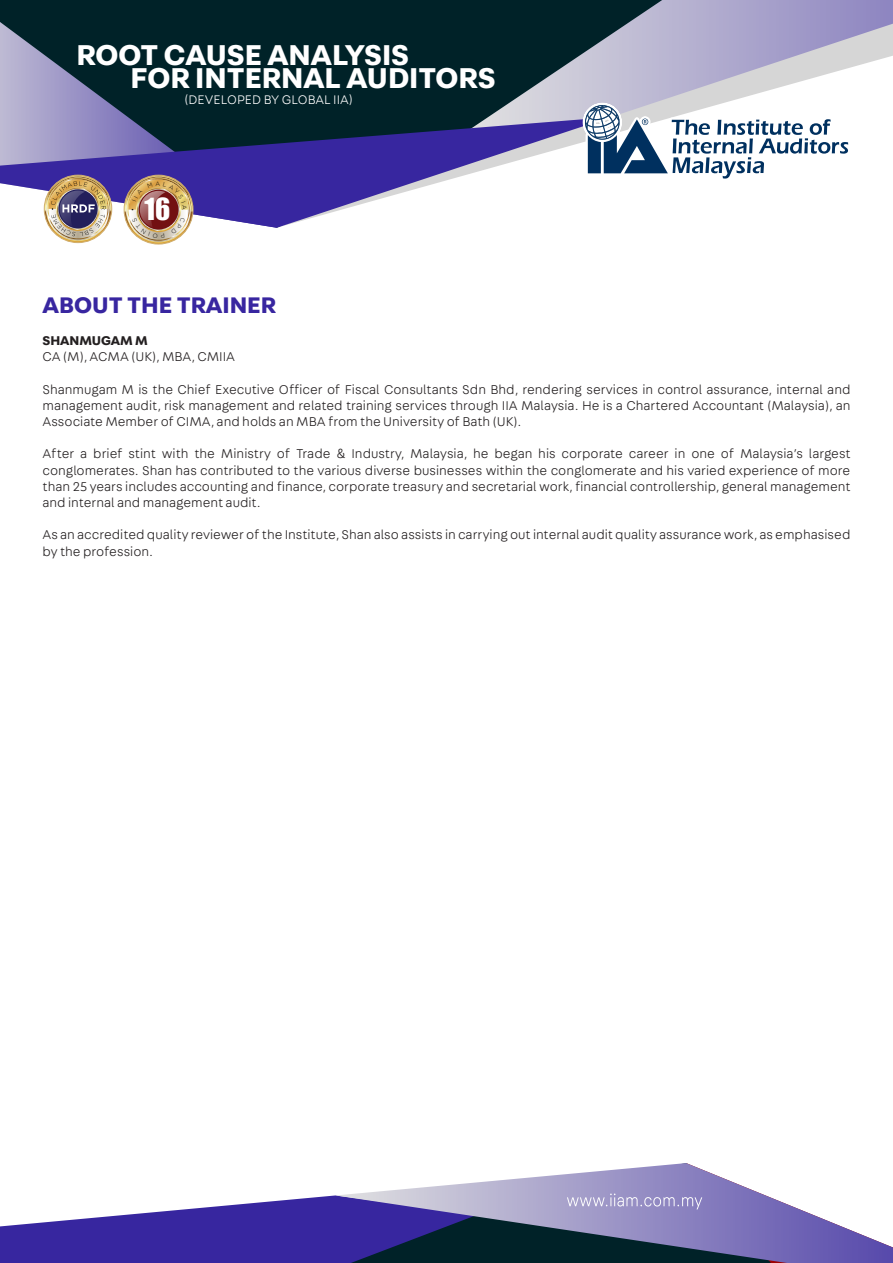
<style>
.page{position:relative;width:893px;height:1263px;background:#fff}
.page>*{position:absolute;margin:0;border:0;box-sizing:border-box;transform-origin:0 0}
.t1{font:700 30.45px "Fabriga";color:#fff}
.t2{font:28.05px "Impact";color:#fff}
.t3{font:700 24px "Fabriga";color:#3826a0}
.t4{font:300 13.5px/16.2px "Fabriga";color:#231f20;text-align:justify}
.t5{font:700 13.5px "Fabriga";color:#231f20}
.t6{font:300 13.2px "Fabriga";color:#fff}
</style>
<div class="page">
<svg style="left:0;top:1195px;width:335px;height:68px"></svg>
<svg style="left:335px;top:1174px;width:232px;height:89px;background:#676c94"></svg>
<div style="left:0;top:0;width:468px;height:117px;background:#002228"></div>
<svg style="left:468px;top:0;width:425px;height:117px;background:#576a73"></svg>
<svg style="left:0;top:22px;width:277px;height:95px;background:#27404d"></svg>
<svg style="left:0;top:117px;width:558px;height:111px"></svg>
<svg style="left:558px;top:0;width:296px;height:179px"></svg>
<svg style="left:567px;top:1163px;width:326px;height:100px"></svg>
<img style="left:43px;top:177px;width:70px;height:67px">
<img style="left:122px;top:177px;width:73px;height:68px">
<p class="t1" style="left:77px;top:34px;width:334px">ROOT CAUSE ANALYSIS</p>
<p class="t1" style="left:131px;top:58px;width:367px">FOR INTERNAL AUDITORS</p>
<p class="t6" style="left:185px;top:92px;width:170px">(DEVELOPED BY GLOBAL IIA)</p>
<p class="t2" style="left:145px;top:187px;width:27px">16</p>
<p class="t3" style="left:43px;top:288px;width:235px">ABOUT THE TRAINER</p>
<p class="t5" style="left:43px;top:331px;width:107px">SHANMUGAM M</p>
<p class="t4" style="left:43px;top:348px;width:194px">CA (M), ACMA (UK), MBA, CMIIA</p>
<p class="t4" style="left:43px;top:381px;width:809px">Shanmugam M is the Chief Executive Officer of Fiscal Consultants Sdn Bhd, rendering services in control assurance, internal and management audit, risk management and related training services through IIA Malaysia. He is a Chartered Accountant (Malaysia), an Associate Member of CIMA, and holds an MBA from the University of Bath (UK).</p>
<p class="t4" style="left:43px;top:445px;width:809px">After a brief stint with the Ministry of Trade &amp; Industry, Malaysia, he began his corporate career in one of Malaysia’s largest conglomerates. Shan has contributed to the various diverse businesses within the conglomerate and his varied experience of more than 25 years includes accounting and finance, corporate treasury and secretarial work, financial controllership, general management and internal and management audit.</p>
<p class="t4" style="left:43px;top:526px;width:809px">As an accredited quality reviewer of the Institute, Shan also assists in carrying out internal audit quality assurance work, as emphasised by the profession.</p>
</div>
